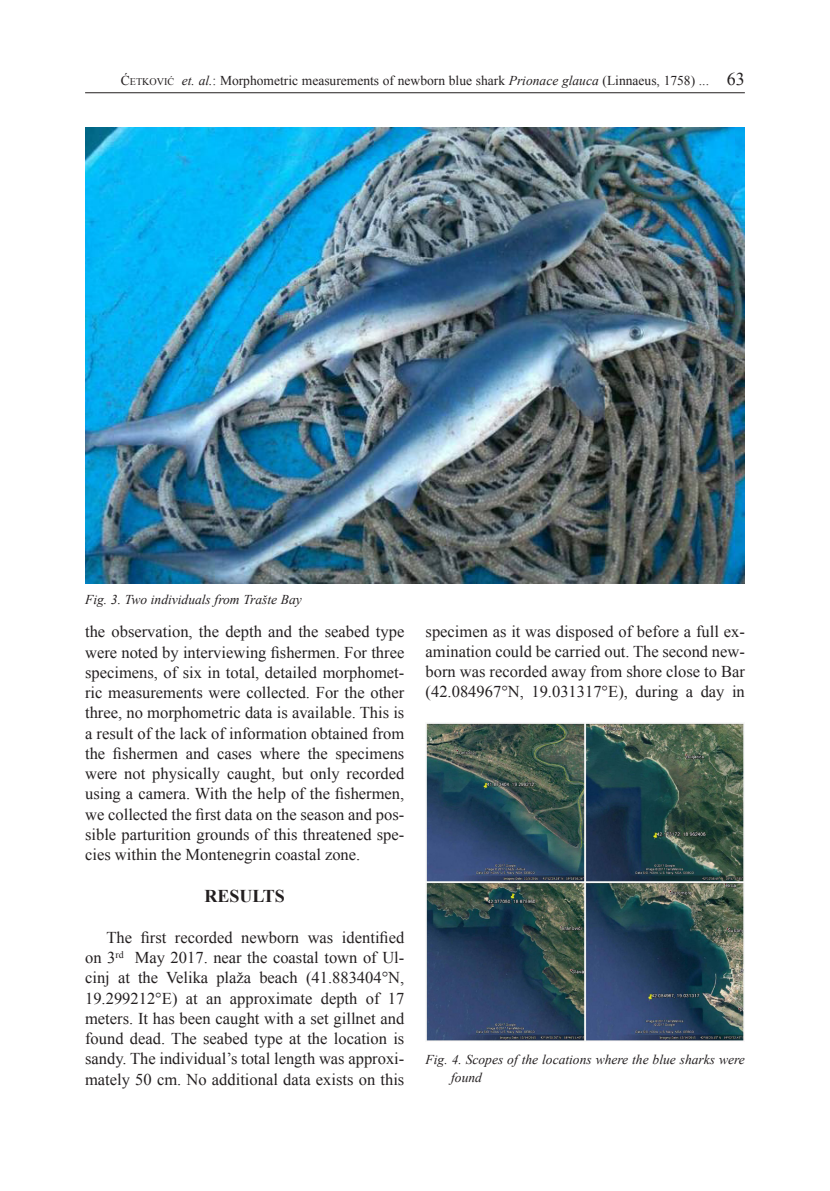
<style>
.page{position:relative;width:830px;height:1191px;background:#fff}
.page>*{position:absolute;margin:0;border:0;box-sizing:border-box;transform-origin:0 0}
.t1{font:700 18px "Times New Roman";color:#231f20}
.t2{font:16.5px/20.2px "Times New Roman";color:#231f20;text-align:justify}
.t3{font:13.5px "Times New Roman";color:#231f20}
.t4{font:italic 13.5px/18px "Times New Roman";color:#231f20}
.s1{font-style:inherit}
.s2{font-size:10.2px}
.s3{font-style:italic}
.s4{font-size:18px}
</style>
<div class="page">
<hr style="left:85px;top:92px;width:659px;height:1px;background:#231f20">
<img style="left:85px;top:128px;width:659px;height:456px">
<img style="left:426px;top:722px;width:318px;height:319px">
<p class="t3" style="left:121px;top:71px;width:625px"><span class="s1">Ć</span><span class="s2">ETKOVIĆ</span> <span class="s3">et. al.</span><span class="s1">:</span> Morphometric measurements of newborn blue shark <span class="s3">Prionace glauca</span> (Linnaeus, 1758) ... <span class="s4">63</span></p>
<p class="t4" style="left:85px;top:590px;width:218px">Fig. 3. Two individuals from Trašte Bay</p>
<p class="t2" style="left:85px;top:621px;width:320px">the observation, the depth and the seabed type were noted by interviewing fishermen. For three specimens, of six in total, detailed morphomet&shy;ric measurements were collected. For the other three, no morphometric data is available. This is a result of the lack of information obtained from the fishermen and cases where the specimens were not physically caught, but only recorded using a camera. With the help of the fishermen, we collected the first data on the season and pos&shy;sible parturition grounds of this threatened spe&shy;cies within the Montenegrin coastal zone.</p>
<p class="t1" style="left:204px;top:884px;width:82px">RESULTS</p>
<p class="t2" style="left:85px;top:927px;width:320px;text-indent:21px">The first recorded newborn was identified on 3<sup>rd</sup> May 2017. near the coastal town of Ul&shy;cinj at the Velika plaža beach (41.883404°N, 19.299212°E) at an approximate depth of 17 meters. It has been caught with a set gillnet and found dead. The seabed type at the location is sandy. The individual’s total length was approxi&shy;mately 50 cm. No additional data exists on this</p>
<p class="t2" style="left:425px;top:622px;width:320px;line-height:19.8px">specimen as it was disposed of before a full ex&shy;amination could be carried out. The second new&shy;born was recorded away from shore close to Bar (42.084967°N, 19.031317°E), during a day in</p>
<p class="t4" style="left:451px;top:1050px;width:295px;text-indent:-26px">Fig. 4. Scopes of the locations where the blue sharks were found</p>
</div>
